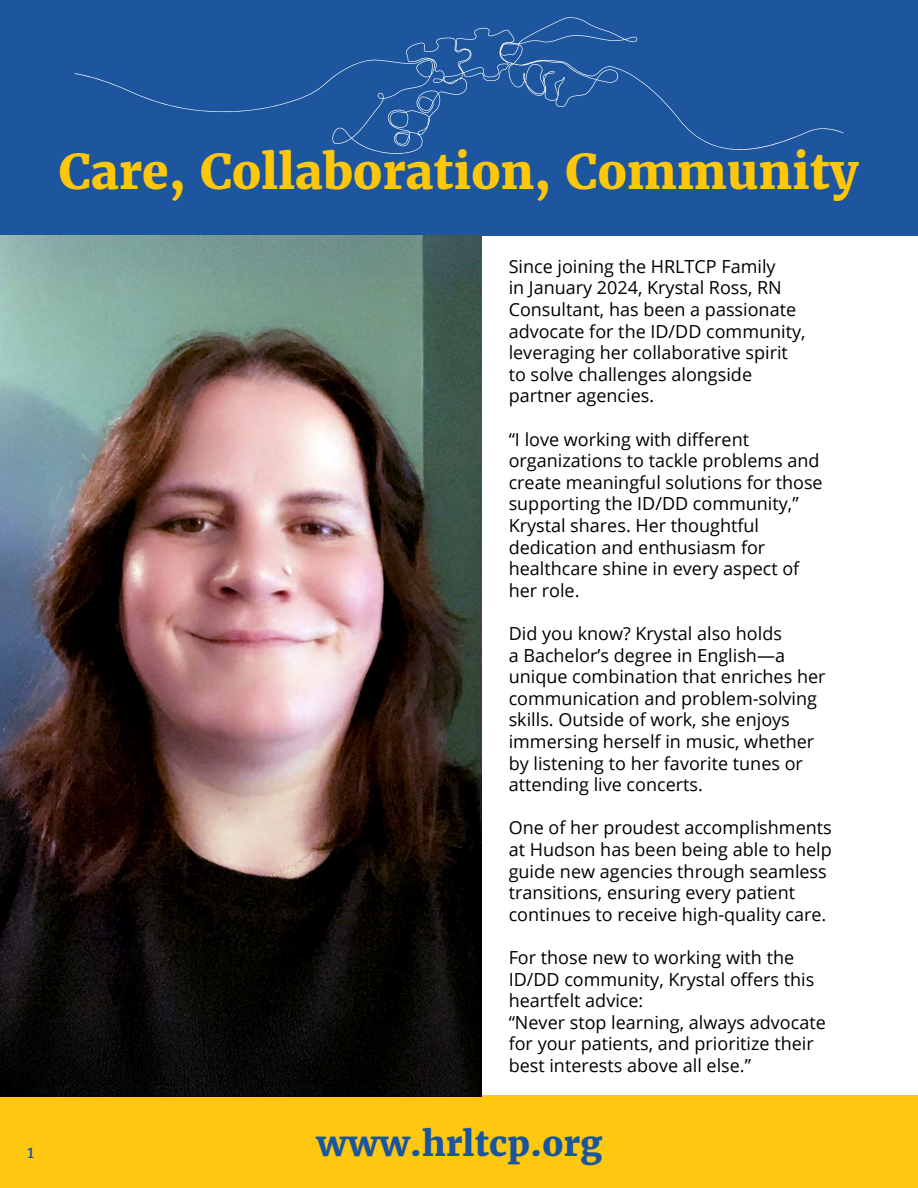
<style>
.page{position:relative;width:918px;height:1188px;background:#fff}
.page>*{position:absolute;margin:0;border:0;box-sizing:border-box;transform-origin:0 0}
.t1{font:800 48px "Merriweather";color:#ffc709}
.t2{font:800 34.5px "Merriweather";color:#1a569f}
.t3{font:18px/21.6px "Open Sans";color:#000}
.t4{font:16.5px "Merriweather";color:#1d559e}
</style>
<div class="page">
<div style="left:0;top:1096px;width:918px;height:92px;background:#fec710"></div>
<div style="left:0;top:0;width:918px;height:235px;background:#1d569e"></div>
<img style="left:0;top:235px;width:482px;height:862px">
<svg style="left:75px;top:17px;width:768px;height:137px"></svg>
<p class="t4" style="left:27px;top:1142px;width:9px">1</p>
<p class="t1" style="left:59px;top:140px;width:802px">Care, Collaboration, Community</p>
<p class="t3" style="left:509px;top:255px;width:298px">Since joining the HRLTCP Family<br>in January 2024, Krystal Ross, RN<br>Consultant, has been a passionate advocate for the ID/DD community, leveraging her collaborative spirit to solve challenges alongside partner agencies.</p>
<p class="t3" style="left:509px;top:428px;width:316px">“I love working with different organizations to tackle problems and create meaningful solutions for those supporting the ID/DD community,”<br>Krystal shares. Her thoughtful dedication and enthusiasm for healthcare shine in every aspect of her role.</p>
<p class="t3" style="left:509px;top:622px;width:318px">Did you know? Krystal also holds<br>a Bachelor’s degree in English—a unique combination that enriches her communication and problem-solving skills. Outside of work, she enjoys immersing herself in music, whether by listening to her favorite tunes or attending live concerts.</p>
<p class="t3" style="left:509px;top:817px;width:325px">One of her proudest accomplishments at Hudson has been being able to help guide new agencies through seamless transitions, ensuring every patient continues to receive high-quality care.</p>
<p class="t3" style="left:509px;top:946px;width:307px">For those new to working with the<br>ID/DD community, Krystal offers this heartfelt advice:</p>
<p class="t3" style="left:509px;top:1011px;width:319px">“Never stop learning, always advocate for your patients, and prioritize their best interests above all else.”</p>
<p class="t2" style="left:316px;top:1121px;width:287px">www.hrltcp.org</p>
</div>
